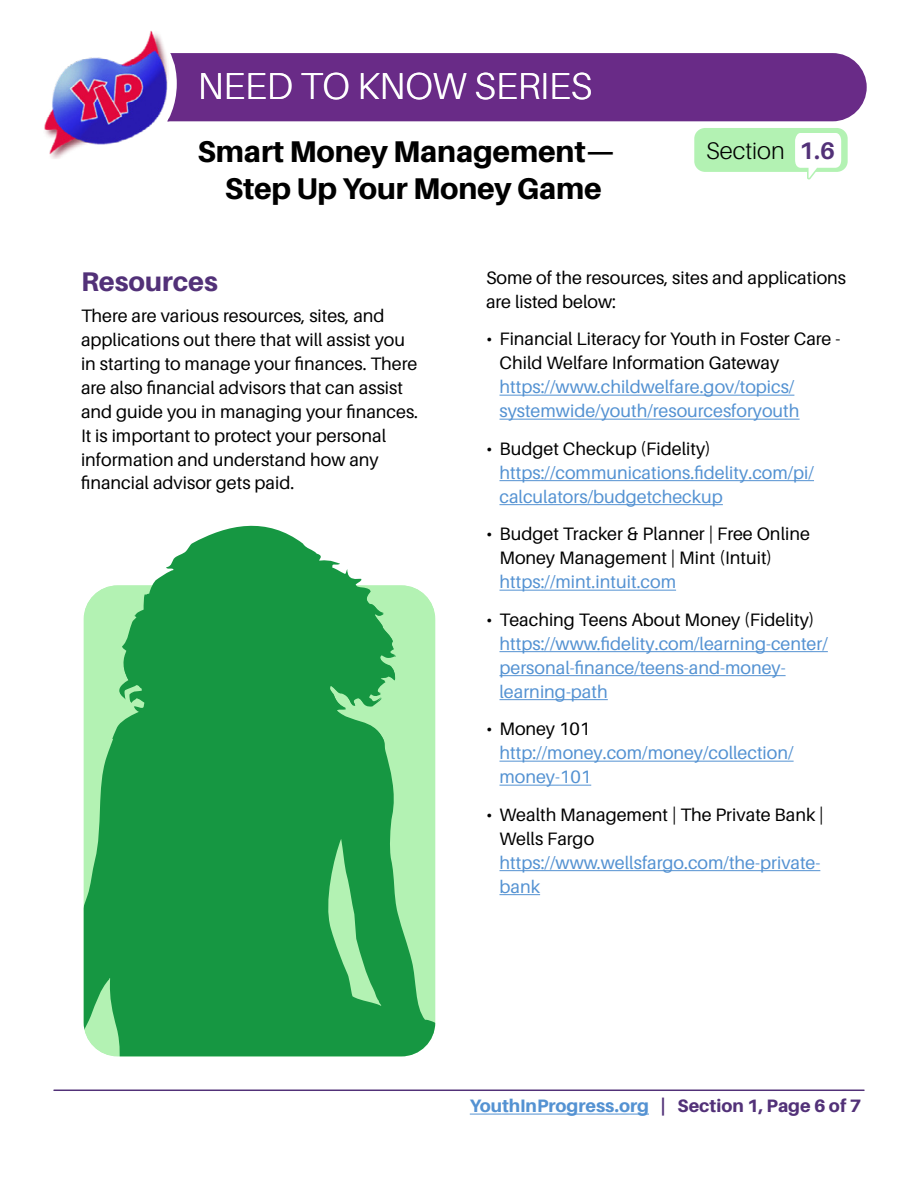
<style>
.page{position:relative;width:918px;height:1188px;background:#fff}
.page>*{position:absolute;margin:0;border:0;box-sizing:border-box;transform-origin:0 0}
.t1{font:300 37.5px "Aileron";color:#fff}
.t2{font:800 30px "Aileron";letter-spacing:-.005em;color:#000}
.t3{font:800 27px "Aileron";color:#523178}
.t4{font:300 24px "Aileron";color:#000}
.body{font:18px/24px "Aileron";color:#000}
.t5{font:18px/24px "Aileron";color:#5492d2}
.page_number{font:800 18px "Aileron";color:#5492d2}
.s1{font-weight:700;color:#523178}
.s2{color:#000}
.s3{color:#5492d2}
.s4{color:#523178}
</style>
<div class="page">
<hr style="left:470px;top:1114px;width:179px;height:1px;background:#5492d2">
<div style="left:694px;top:128px;width:154px;height:44px;background:#b3f2b3;border-radius:11px"></div>
<svg style="left:795px;top:133px;width:48px;height:46px"></svg>
<hr style="left:54px;top:1090px;width:810px;height:1px;background:#523178">
<svg style="left:84px;top:585px;width:351px;height:471px;background:#3aac5c"></svg>
<div style="left:169px;top:53px;width:698px;height:68px;background:#692b87"></div>
<img style="left:44px;top:30px;width:125px;height:129px">
<hr style="left:500px;top:395px;width:294px;height:1px;background:#5492d2">
<hr style="left:500px;top:419px;width:300px;height:1px;background:#5492d2">
<hr style="left:500px;top:480px;width:314px;height:1px;background:#5492d2">
<hr style="left:500px;top:504px;width:223px;height:1px;background:#5492d2">
<hr style="left:500px;top:590px;width:176px;height:1px;background:#5492d2">
<hr style="left:500px;top:651px;width:328px;height:1px;background:#5492d2">
<hr style="left:500px;top:675px;width:286px;height:1px;background:#5492d2">
<hr style="left:500px;top:699px;width:108px;height:1px;background:#5492d2">
<hr style="left:500px;top:761px;width:294px;height:1px;background:#5492d2">
<hr style="left:500px;top:785px;width:91px;height:1px;background:#5492d2">
<hr style="left:500px;top:870px;width:320px;height:1px;background:#5492d2">
<hr style="left:500px;top:894px;width:40px;height:1px;background:#5492d2">
<div style="left:123px;top:769px;width:17px;height:126px;background:#169742"></div>
<svg style="left:109px;top:525px;width:292px;height:225px;background:#49b06a"></svg>
<h1 class="t1" style="left:198px;top:66px;width:396px">NEED TO KNOW SERIES</h1>
<h1 class="t1" style="left:433px;top:66px;width:161px">W SERIES</h1>
<h2 class="t2" style="left:198px;top:134px;width:419px">Smart Money Management—</h2>
<h3 class="t4" style="left:706px;top:138px;width:131px">Section <span class="s1">1.6</span></h3>
<h2 class="t2" style="left:225px;top:172px;width:378px">Step Up Your Money Game</h2>
<h2 class="t3" style="left:81px;top:266px;width:138px">Resources</h2>
<p class="body" style="left:81px;top:303px;width:339px">There are various resources, sites, and applications out there that will assist you in starting to manage your finances. There are also financial advisors that can assist and guide you in managing your finances.<br>It is important to protect your personal information and understand how any financial advisor gets paid.</p>
<p class="body" style="left:486px;top:266px;width:362px">Some of the resources, sites and applications are listed below:</p>
<p class="t5" style="left:500px;top:327px;width:342px;text-indent:-14px"><span class="s2">• Financial Literacy for Youth in Foster Care - Child Welfare Information Gateway </span>https://www.childwelfare.gov/topics/ systemwide/youth/resourcesforyouth</p>
<p class="t5" style="left:500px;top:437px;width:316px;text-indent:-14px"><span class="s2">• Budget Checkup (Fidelity) </span>https://communications.fidelity.com/pi/ calculators/budgetcheckup</p>
<p class="body" style="left:500px;top:522px;width:312px;text-indent:-14px">• Budget Tracker &amp; Planner | Free Online<br>Money Management | Mint (Intuit) <span class="s3">https://mint.intuit.com</span></p>
<p class="t5" style="left:500px;top:608px;width:330px;text-indent:-14px"><span class="s2">• Teaching Teens About Money (Fidelity) </span>https://www.fidelity.com/learning-center/ personal-finance/teens-and-money&shy;learning-path</p>
<p class="t5" style="left:500px;top:717px;width:296px;text-indent:-14px"><span class="s2">• Money 101 </span>http://money.com/money/collection/ money-101</p>
<p class="body" style="left:500px;top:803px;width:326px;text-indent:-14px">• Wealth Management | The Private Bank |<br>Wells Fargo <span class="s3">https://www.wellsfargo.com/the-private&shy;bank</span></p>
<p class="page_number" style="left:470px;top:1096px;width:393px">YouthInProgress.org <span class="s4">| Section 1, Page 6 of 7</span></p>
</div>
